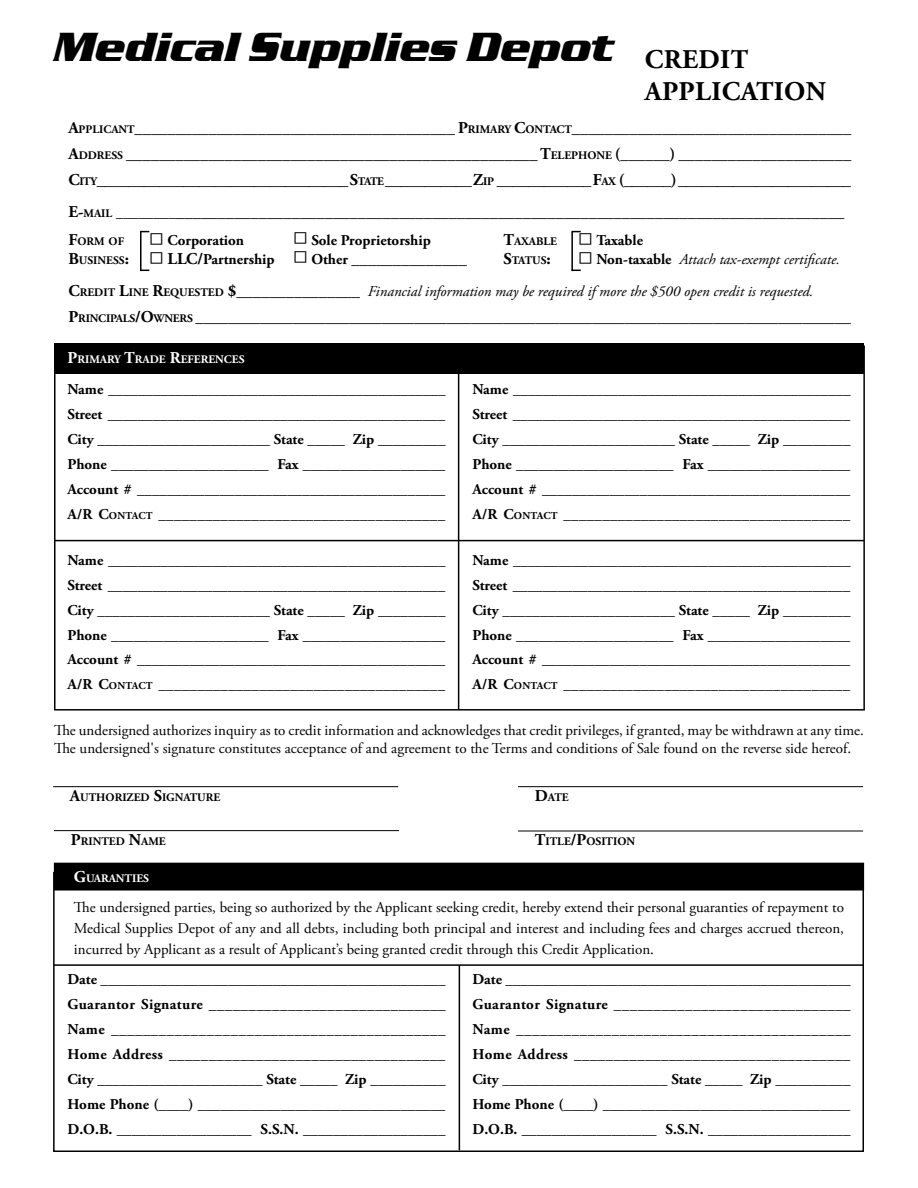
<style>
.page{position:relative;width:918px;height:1188px;background:#fff}
.page>*{position:absolute;margin:0;border:0;box-sizing:border-box;transform-origin:0 0}
.t1{font:italic 700 42px "Serpentine D";color:#000}
.t2{font:700 27px/32.4px "Adobe Garamond Pro";letter-spacing:.015em;color:#000}
.t3{font:700 16.5px/26.4px "Adobe Garamond Pro";color:#000;text-align:justify}
.t4{font:700 15px/24.9px "Adobe Garamond Pro";color:#000;text-align:justify}
.t5{font:15px/21px "Adobe Garamond Pro";color:#000}
.t6{font:italic 15px/31.8px "Adobe Garamond Pro";color:#000}
.t7{font:700 11.55px "Adobe Garamond Pro";color:#000}
.t8{font:700 11.55px "Adobe Garamond Pro";color:#fff}
.s1{font-size:11.55px}
.s2{font-weight:400;font-style:italic;font-size:15px}
.s3{font-size:16.5px}
.s4{font-size:15px}
.s5{font-weight:700;font-style:normal}
.s6{font-weight:700;font-style:normal;font-size:16.5px}
.s7{font-weight:700;font-style:normal;font-size:11.55px}
.s8{font-style:inherit}
.s9{font-size:10.5px}
</style>
<div class="page">
<div style="left:54px;top:344px;width:810px;height:30px;background:#000"></div>
<div style="left:54px;top:863px;width:810px;height:27px;background:#000"></div>
<div style="left:54px;top:346px;width:811px;height:365px;border:2px solid #000"></div>
<hr style="left:458px;top:373px;width:1px;height:337px;background:#000">
<hr style="left:54px;top:540px;width:810px;height:1px;background:#000">
<hr style="left:54px;top:373px;width:810px;height:1px;background:#000">
<hr style="left:518px;top:786px;width:345px;height:1px;background:#000">
<hr style="left:53px;top:786px;width:345px;height:1px;background:#000">
<hr style="left:54px;top:830px;width:345px;height:1px;background:#000">
<hr style="left:518px;top:831px;width:345px;height:1px;background:#000">
<div style="left:53px;top:872px;width:811px;height:280px;border:2px solid #000"></div>
<hr style="left:459px;top:965px;width:1px;height:185px;background:#000">
<hr style="left:54px;top:964px;width:810px;height:2px;background:#000">
<hr style="left:140px;top:232px;width:2px;height:39px;background:#000">
<hr style="left:571px;top:232px;width:2px;height:39px;background:#000">
<svg style="left:140px;top:231px;width:10px;height:14px"></svg>
<svg style="left:572px;top:231px;width:9px;height:14px"></svg>
<h1 class="t1" style="left:54px;top:23px;width:561px">Medical Supplies Depot</h1>
<h2 class="t2" style="left:645px;top:44px;width:183px">Credit<br>Application</h2>
<p class="t3" style="left:68px;top:114px;width:784px">A<span class="s1">PPLICANT</span>_______________________________________ P<span class="s1">RIMARY</span> C<span class="s1">ONTACT</span>__________________________________ A<span class="s1">DDRESS</span> __________________________________________________ T<span class="s1">ELEPHONE</span> (______) _____________________ C<span class="s1">ITY</span>________________________________ S<span class="s1">TATE</span> ___________ Z<span class="s1">IP</span> ____________ F<span class="s1">AX</span> (______) ______________________</p>
<p class="t3" style="left:68px;top:199px;width:778px">E-<span class="s1">MAIL</span> <span class="s2">________</span>_________________________________________________________________________________</p>
<p class="t7" style="left:68px;top:234px;width:57px"><span class="s3">F</span>ORM OF</p>
<p class="t4" style="left:167px;top:228px;width:78px">Corporation</p>
<p class="t4" style="left:311px;top:228px;width:121px">Sole Proprietorship</p>
<p class="t7" style="left:503px;top:234px;width:55px"><span class="s3">T</span>AXABLE</p>
<p class="t4" style="left:596px;top:228px;width:48px">Taxable</p>
<p class="t7" style="left:68px;top:254px;width:62px"><span class="s3">B</span>USINESS<span class="s3">:</span></p>
<p class="t4" style="left:167px;top:247px;width:109px"><span class="s3">LLC/</span>Partnership</p>
<p class="t3" style="left:311px;top:246px;width:157px"><span class="s4">Other</span> ______________</p>
<p class="t7" style="left:503px;top:254px;width:49px"><span class="s3">S</span>TATUS<span class="s3">:</span></p>
<p class="t6" style="left:68px;top:244px;width:773px;text-indent:528px"><span class="s5">Non-taxable</span> Attach tax-exempt certificate.<br><span class="s6">C</span><span class="s7">REDIT</span> <span class="s6">L</span><span class="s7">INE</span> <span class="s6">R</span><span class="s7">EQUESTED</span> <span class="s6">$_______________</span> Financial information may be required if more the $500 open credit is requested.</p>
<p class="t3" style="left:68px;top:304px;width:784px">P<span class="s1">RINCIPALS</span>/O<span class="s1">WNERS</span> _________________________________________________________________________________</p>
<p class="t8" style="left:68px;top:353px;width:179px"><span class="s3">P</span>RIMARY <span class="s3">T</span>RADE <span class="s3">R</span>EFERENCES</p>
<p class="t4" style="left:68px;top:377px;width:380px">Name _____________________________________________ Street _____________________________________________ City _______________________ State _____ Zip _________ Phone _____________________ Fax ___________________ Account # _________________________________________ <span class="s8">A/R C</span><span class="s9">ONTACT</span> <span class="s8">_____________________________________</span></p>
<p class="t4" style="left:472px;top:377px;width:380px">Name _____________________________________________ Street _____________________________________________ City _______________________ State _____ Zip _________ Phone _____________________ Fax ___________________ Account # _________________________________________ <span class="s8">A/R C</span><span class="s9">ONTACT</span> <span class="s8">_____________________________________</span></p>
<p class="t4" style="left:68px;top:548px;width:380px">Name _____________________________________________ Street _____________________________________________ City _______________________ State _____ Zip _________ Phone _____________________ Fax ___________________ Account # _________________________________________ <span class="s8">A/R C</span><span class="s9">ONTACT</span> <span class="s8">_____________________________________</span></p>
<p class="t4" style="left:472px;top:548px;width:380px">Name _____________________________________________ Street _____________________________________________ City _______________________ State _____ Zip _________ Phone _____________________ Fax ___________________ Account # _________________________________________ <span class="s8">A/R C</span><span class="s9">ONTACT</span> <span class="s8">_____________________________________</span></p>
<p class="t5" style="left:54px;top:722px;width:812px;line-height:18px">The undersigned authorizes inquiry as to credit information and acknowledges that credit privileges, if granted, may be withdrawn at any time.<br>The undersigned's signature constitutes acceptance of and agreement to the Terms and conditions of Sale found on the reverse side hereof.</p>
<p class="t7" style="left:70px;top:791px;width:152px"><span class="s3">A</span>UTHORIZED <span class="s3">S</span>IGNATURE</p>
<p class="t7" style="left:535px;top:791px;width:35px"><span class="s3">D</span>ATE</p>
<p class="t7" style="left:71px;top:834px;width:96px"><span class="s3">P</span>RINTED <span class="s3">N</span>AME</p>
<p class="t7" style="left:535px;top:835px;width:102px"><span class="s3">T</span>ITLE<span class="s3">/P</span>OSITION</p>
<p class="t8" style="left:74px;top:872px;width:77px"><span class="s3">G</span>UARANTIES</p>
<p class="t5" style="left:74px;top:897px;width:772px;text-align:justify">The undersigned parties, being so authorized by the Applicant seeking credit, hereby extend their personal guaranties of repayment to Medical Supplies Depot of any and all debts, including both principal and interest and including fees and charges accrued thereon, incurred by Applicant as a result of Applicant’s being granted credit through this Credit Application.</p>
<p class="t4" style="left:68px;top:967px;width:380px">Date ______________________________________________ Guarantor Signature ______________________________ Name __________________________________________ Home Address ___________________________________ City ______________________ State _____ Zip __________ Home Phone (____) _________________________________ D.O.B. __________________ S.S.N. ___________________</p>
<p class="t4" style="left:472px;top:967px;width:380px">Date ______________________________________________ Guarantor Signature ______________________________ Name __________________________________________ Home Address ___________________________________ City ______________________ State _____ Zip __________ Home Phone (____) _________________________________ D.O.B. __________________ S.S.N. ___________________</p>
</div>
